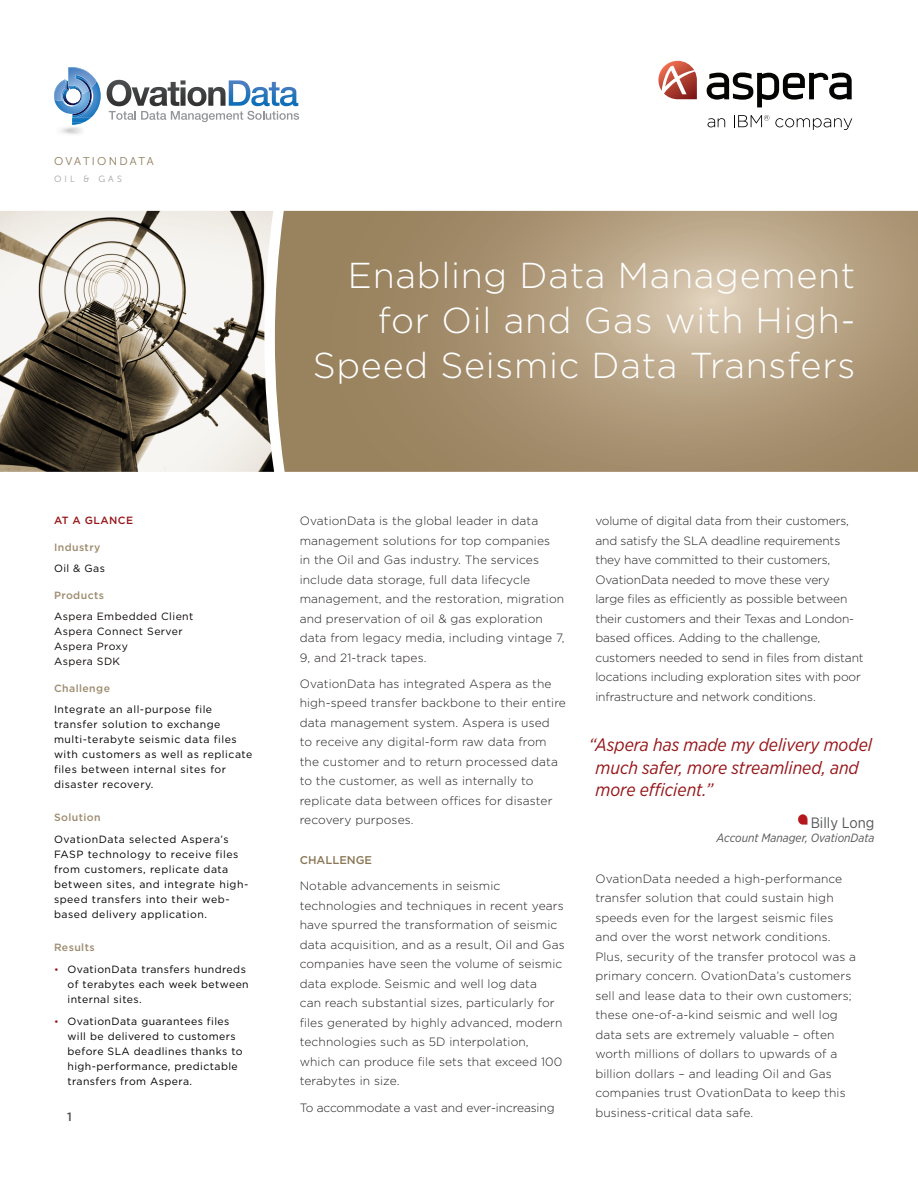
<style>
.page{position:relative;width:918px;height:1188px;background:#fff}
.page>*{position:absolute;margin:0;border:0;box-sizing:border-box;transform-origin:0 0}
.t1{font:300 36px/45px "Gotham";letter-spacing:.02em;color:#fff;text-align:right}
.t2{font:italic 18px/22.5px "Gotham Narrow";color:#961619}
.t3{font:15px "Gotham Narrow";color:#57585a}
.t4{font:300 12px/19.5px "Gotham";letter-spacing:.01em;color:#231f20}
.t5{font:300 12px/19.5px "Gotham";letter-spacing:-.01em;color:#231f20}
.t6{font:italic 12px "Gotham Narrow";color:#57585a}
.t7{font:500 12px "Gotham";color:#231f20}
.t8{font:11.25px "Museo Sans 300";letter-spacing:.195em;color:#8b7756}
.t9{font:500 11.25px "Gotham";color:#8b7756}
.t10{font:10.5px/15px "Gotham";letter-spacing:.04em;color:#000}
.t11{font:10.5px "Gotham";letter-spacing:.04em;color:#0c0806}
.t12{font:500 10.5px "Gotham";letter-spacing:.04em;color:#9d8b6e}
.t13{font:500 10.5px "Gotham";letter-spacing:.04em;color:#961619}
.t14{font:9px "Museo Sans 300";letter-spacing:.35em;color:#a1a1a5}
.s1{font-size:9.75px;color:#961619}
</style>
<div class="page">
<svg style="left:275px;top:211px;width:643px;height:261px;background:#ac9777"></svg>
<img style="left:0;top:211px;width:274px;height:261px">
<svg style="left:658px;top:61px;width:39px;height:38px"></svg>
<svg style="left:707px;top:73px;width:145px;height:34px"></svg>
<svg style="left:708px;top:118px;width:17px;height:9px"></svg>
<svg style="left:734px;top:115px;width:35px;height:12px"></svg>
<svg style="left:775px;top:118px;width:77px;height:12px"></svg>
<svg style="left:798px;top:814px;width:9px;height:11px"></svg>
<svg style="left:54px;top:67px;width:47px;height:58px"></svg>
<svg style="left:107px;top:80px;width:192px;height:42px"></svg>
<p class="t8" style="left:54px;top:155px;width:101px">OVATIONDATA</p>
<p class="t14" style="left:54px;top:174px;width:69px">OIL &amp; GAS</p>
<p class="t1" style="left:313px;top:252px;width:544px">Enabling Data Management for Oil and Gas with High-<br>Speed Seismic Data Transfers</p>
<p class="t13" style="left:54px;top:514px;width:81px">AT A GLANCE</p>
<p class="t12" style="left:54px;top:540px;width:48px">Industry</p>
<p class="t10" style="left:54px;top:561px;width:53px">Oil &amp; Gas</p>
<p class="t12" style="left:54px;top:588px;width:52px">Products</p>
<p class="t11" style="left:54px;top:610px;width:141px">Aspera Embedded Client</p>
<p class="t11" style="left:54px;top:625px;width:130px">Aspera Connect Server</p>
<p class="t11" style="left:54px;top:640px;width:76px">Aspera Proxy</p>
<p class="t11" style="left:54px;top:655px;width:68px">Aspera SDK</p>
<p class="t12" style="left:54px;top:681px;width:58px">Challenge</p>
<p class="t10" style="left:54px;top:702px;width:200px">Integrate an all-purpose file transfer solution to exchange multi-terabyte seismic data files with customers as well as replicate files between internal sites for disaster recovery.</p>
<p class="t12" style="left:54px;top:811px;width:48px">Solution</p>
<p class="t10" style="left:54px;top:832px;width:196px">OvationData selected Aspera’s<br>FASP technology to receive files from customers, replicate data between sites, and integrate high&shy;speed transfers into their web&shy;based delivery application.</p>
<p class="t12" style="left:54px;top:940px;width:42px">Results</p>
<p class="t10" style="left:68px;top:961px;width:183px;text-indent:-14px"><span class="s1">•</span> OvationData transfers hundreds of terabytes each week between internal sites.</p>
<p class="t10" style="left:68px;top:1013px;width:177px;text-indent:-14px"><span class="s1">•</span> OvationData guarantees files will be delivered to customers before SLA deadlines thanks to high-performance, predictable transfers from Aspera.</p>
<p class="t7" style="left:67px;top:1109px;width:6px">1</p>
<p class="t4" style="left:300px;top:511px;width:267px">OvationData is the global leader in data management solutions for top companies<br>in the Oil and Gas industry. The services include data storage, full data lifecycle management, and the restoration, migration and preservation of oil &amp; gas exploration data from legacy media, including vintage 7, 9, and 21-track tapes.</p>
<p class="t4" style="left:300px;top:674px;width:268px">OvationData has integrated Aspera as the high-speed transfer backbone to their entire data management system. Aspera is used<br>to receive any digital-form raw data from the customer and to return processed data to the customer, as well as internally to replicate data between offices for disaster recovery purposes.</p>
<p class="t9" style="left:300px;top:853px;width:74px">CHALLENGE</p>
<p class="t4" style="left:300px;top:876px;width:267px">Notable advancements in seismic technologies and techniques in recent years have spurred the transformation of seismic data acquisition, and as a result, Oil and Gas companies have seen the volume of seismic data explode. Seismic and well log data<br>can reach substantial sizes, particularly for files generated by highly advanced, modern technologies such as 5D interpolation, which can produce file sets that exceed 100 terabytes in size.</p>
<p class="t5" style="left:300px;top:1097px;width:256px">To accommodate a vast and ever-increasing</p>
<p class="t5" style="left:595px;top:511px;width:270px">volume of digital data from their customers, and satisfy the SLA deadline requirements they have committed to their customers, OvationData needed to move these very<br>large files as efficiently as possible between their customers and their Texas and London&shy;based offices. Adding to the challenge, customers needed to send in files from distant locations including exploration sites with poor infrastructure and network conditions.</p>
<p class="t2" style="left:596px;top:733px;width:278px;text-indent:-7px">“Aspera has made my delivery model much safer, more streamlined, and more efficient.”</p>
<p class="t3" style="left:811px;top:813px;width:65px">Billy Long</p>
<p class="t6" style="left:717px;top:830px;width:159px">Account Manager, OvationData</p>
<p class="t4" style="left:595px;top:869px;width:262px">OvationData needed a high-performance transfer solution that could sustain high speeds even for the largest seismic files and over the worst network conditions.<br>Plus, security of the transfer protocol was a primary concern. OvationData’s customers sell and lease data to their own customers; these one-of-a-kind seismic and well log data sets are extremely valuable – often worth millions of dollars to upwards of a billion dollars – and leading Oil and Gas companies trust OvationData to keep this business-critical data safe.</p>
</div>
